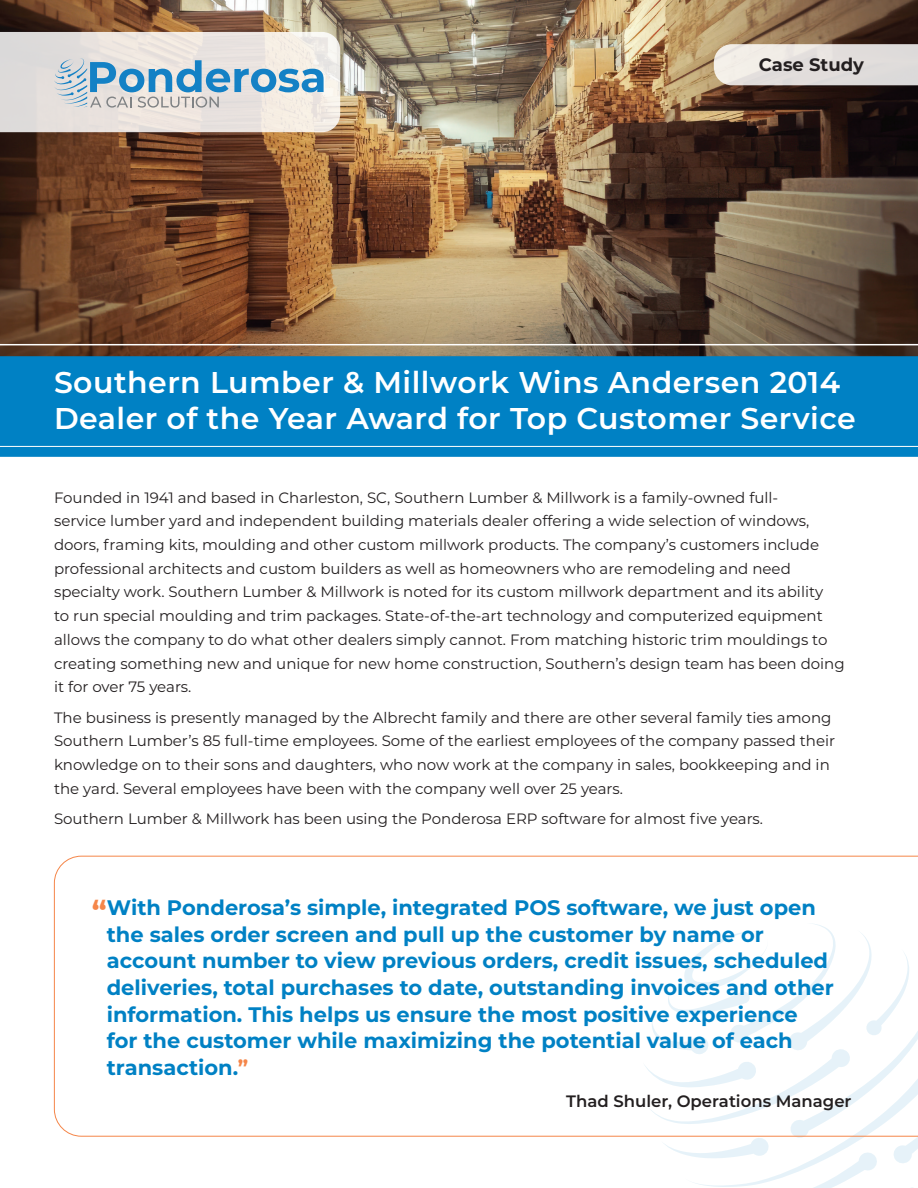
<style>
.page{position:relative;width:918px;height:1188px;background:#fff}
.page>*{position:absolute;margin:0;border:0;box-sizing:border-box;transform-origin:0 0}
.t1{font:600 30px/36px "Montserrat";letter-spacing:.015em;color:#fff}
.t2{font:700 21px/26.7px "Montserrat";color:#0081c4}
.t3{font:700 18px "Montserrat";color:#231f20}
.t4{font:600 16.5px "Montserrat";color:#231f20}
.t5{font:15px/23.7px "Montserrat";color:#231f20}
.s1{font-size:30px;color:#f58649}
.s2{color:#f58649}
</style>
<div class="page">
<img style="left:0;top:0;width:918px;height:356px">
<svg style="left:665px;top:1137px;width:253px;height:51px"></svg>
<div style="left:0;top:356px;width:918px;height:101px;background:#0081c4"></div>
<svg style="left:714px;top:44px;width:204px;height:41px;background:#e3dfdb"></svg>
<hr style="left:0;top:344px;width:918px;height:1px;background:#fff">
<hr style="left:0;top:446px;width:918px;height:1px;background:#fff">
<svg style="left:0;top:32px;width:340px;height:100px;background:#d2d8db"></svg>
<svg style="left:54px;top:855px;width:864px;height:282px"></svg>
<p class="t3" style="left:759px;top:52px;width:107px">Case Study</p>
<h1 class="t1" style="left:54px;top:363px;width:803px">Southern Lumber &amp; Millwork Wins Andersen 2014<br>Dealer of the Year Award for Top Customer Service</h1>
<p class="t5" style="left:54px;top:485px;width:792px">Founded in 1941 and based in Charleston, SC, Southern Lumber &amp; Millwork is a family-owned full-<br>service lumber yard and independent building materials dealer offering a wide selection of windows, doors, framing kits, moulding and other custom millwork products. The company’s customers include professional architects and custom builders as well as homeowners who are remodeling and need specialty work. Southern Lumber &amp; Millwork is noted for its custom millwork department and its ability<br>to run special moulding and trim packages. State-of-the-art technology and computerized equipment allows the company to do what other dealers simply cannot. From matching historic trim mouldings to creating something new and unique for new home construction, Southern’s design team has been doing it for over 75 years.</p>
<p class="t5" style="left:54px;top:705px;width:783px">The business is presently managed by the Albrecht family and there are other several family ties among Southern Lumber’s 85 full-time employees. Some of the earliest employees of the company passed their knowledge on to their sons and daughters, who now work at the company in sales, bookkeeping and in the yard. Several employees have been with the company well over 25 years.</p>
<p class="t5" style="left:54px;top:807px;width:711px">Southern Lumber &amp; Millwork has been using the Ponderosa ERP software for almost five years.</p>
<p class="t2" style="left:107px;top:893px;width:729px;text-indent:-15px"><span class="s1">“</span>With Ponderosa’s simple, integrated POS software, we just open the sales order screen and pull up the customer by name or account number to view previous orders, credit issues, scheduled deliveries, total purchases to date, outstanding invoices and other information. This helps us ensure the most positive experience<br>for the customer while maximizing the potential value of each transaction.<span class="s2">”</span></p>
<p class="t4" style="left:566px;top:1089px;width:287px">Thad Shuler, Operations Manager</p>
</div>
